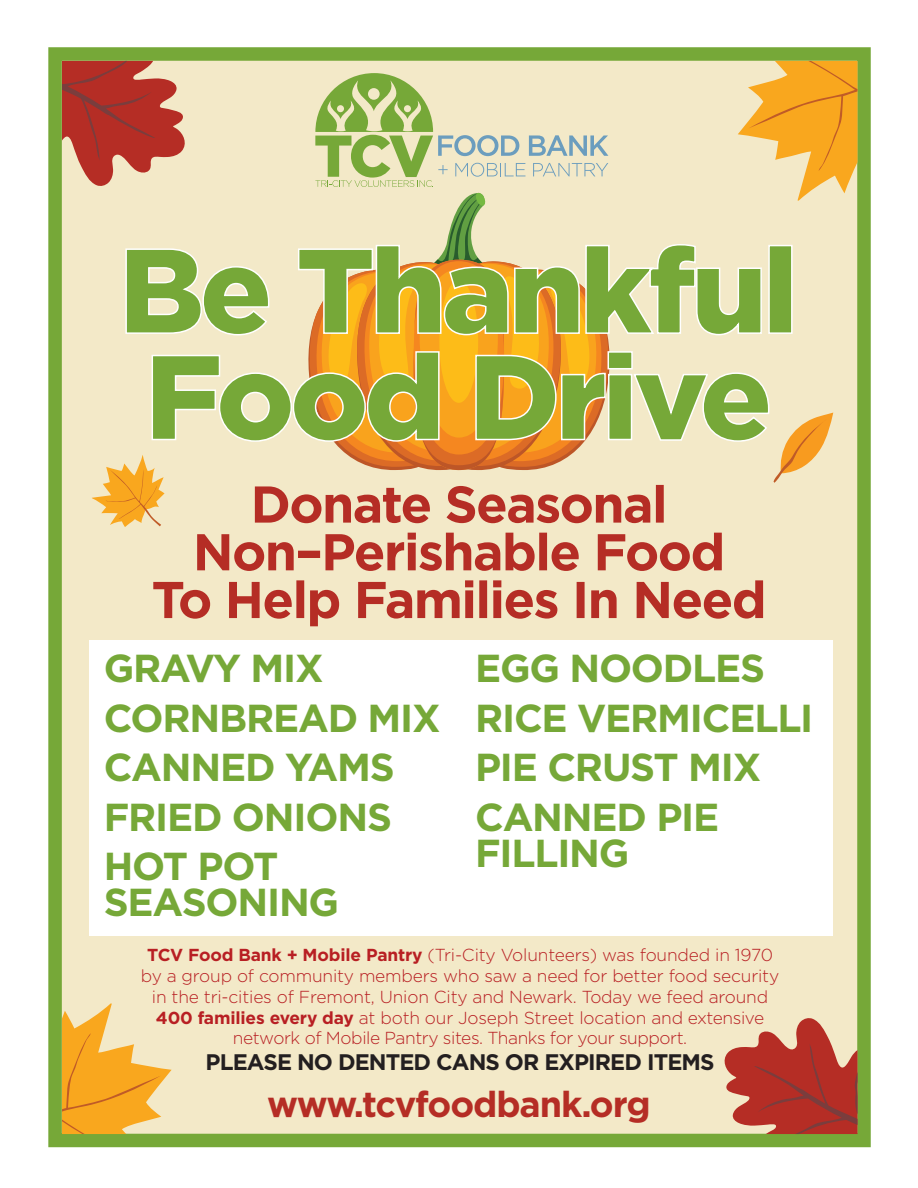
<style>
.page{position:relative;width:918px;height:1188px;background:#fff}
.page>*{position:absolute;margin:0;border:0;box-sizing:border-box;transform-origin:0 0}
.t1{font:700 39px/36px "Gotham";letter-spacing:-.03em;color:#76a838}
.t2{font:700 36px "Gotham";letter-spacing:-.03em;color:#b52d25}
.t3{font:700 22.5px "Gotham";letter-spacing:-.04em;color:#231f20}
.t4{font:300 17.4px/20.9px "Gotham";letter-spacing:-.01em;color:#b81f23;text-align:center}
.s1{font-weight:700}
</style>
<div class="page">
<div style="left:48px;top:47px;width:823px;height:1100px;background:#f3e9c8;border:14px solid #76a838"></div>
<svg style="left:721px;top:1017px;width:137px;height:117px"></svg>
<svg style="left:62px;top:1003px;width:110px;height:131px"></svg>
<svg style="left:738px;top:61px;width:120px;height:140px"></svg>
<svg style="left:62px;top:61px;width:126px;height:126px"></svg>
<svg style="left:153px;top:580px;width:610px;height:46px"></svg>
<svg style="left:197px;top:533px;width:525px;height:38px"></svg>
<svg style="left:255px;top:485px;width:409px;height:38px"></svg>
<div style="left:90px;top:640px;width:743px;height:296px;background:#fff"></div>
<svg style="left:774px;top:413px;width:59px;height:70px"></svg>
<svg style="left:92px;top:455px;width:73px;height:72px"></svg>
<svg style="left:308px;top:73px;width:302px;height:398px"></svg>
<div style="left:439px;top:280px;width:39px;height:123px;background:#fdbc18;border-radius:50%"></div>
<svg style="left:151px;top:350px;width:619px;height:93px"></svg>
<svg style="left:125px;top:243px;width:668px;height:93px"></svg>
<p class="t1" style="left:104px;top:650px;width:221px">GRAVY MIX</p>
<p class="t1" style="left:104px;top:700px;width:339px">CORNBREAD MIX</p>
<p class="t1" style="left:104px;top:749px;width:293px">CANNED YAMS</p>
<p class="t1" style="left:104px;top:799px;width:290px">FRIED ONIONS</p>
<p class="t1" style="left:104px;top:848px;width:237px">HOT POT<br>SEASONING</p>
<p class="t1" style="left:475px;top:650px;width:292px">EGG NOODLES</p>
<p class="t1" style="left:475px;top:700px;width:340px">RICE VERMICELLI</p>
<p class="t1" style="left:475px;top:749px;width:288px">PIE CRUST MIX</p>
<p class="t1" style="left:475px;top:799px;width:246px">CANNED PIE<br>FILLING</p>
<p class="t4" style="left:141px;top:944px;width:640px"><span class="s1">TCV Food Bank + Mobile Pantry</span> (Tri-City Volunteers) was founded in 1970 by a group of community members who saw a need for better food security in the tri-cities of Fremont, Union City and Newark. Today we feed around <span class="s1">400 families every day</span> at both our Joseph Street location and extensive network of Mobile Pantry sites. Thanks for your support.</p>
<p class="t3" style="left:206px;top:1047px;width:511px">PLEASE NO DENTED CANS OR EXPIRED ITEMS</p>
<h2 class="t2" style="left:267px;top:1081px;width:385px">www.tcvfoodbank.org</h2>
</div>
